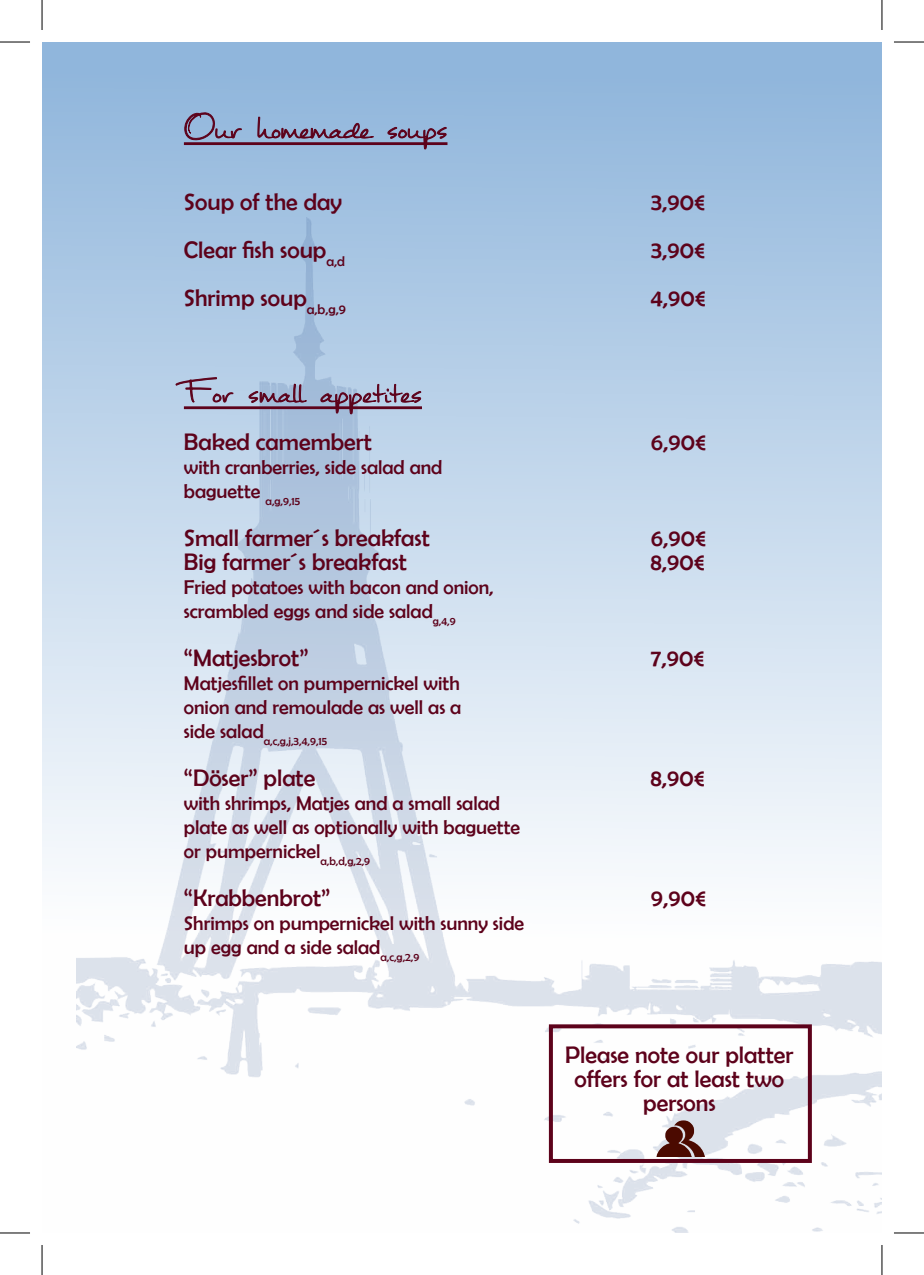
<style>
.page{position:relative;width:924px;height:1275px;background:#fff}
.page>*{position:absolute;margin:0;border:0;box-sizing:border-box;transform-origin:0 0}
.t1{font:56px "Mathilde";color:#5d021b}
.t2{font:24px/24px "Berlin Sans FB";color:#5d021b}
.t3{font:20px/24px "Berlin Sans FB";color:#5d021b}
.t4{font:11.6px "Berlin Sans FB";color:#5d021b}
</style>
<div class="page">
<div style="left:42px;top:42px;width:839px;height:1191px;background:linear-gradient(to bottom,#93b8dd,#fff)"></div>
<img style="left:76px;top:218px;width:805px;height:1014px">
<hr style="left:184px;top:406px;width:238px;height:3px;background:#5d021b">
<svg style="left:175px;top:376px;width:59px;height:30px;background:#abb2ca"></svg>
<svg style="left:248px;top:384px;width:181px;height:70px;background:#a7b2cc"></svg>
<hr style="left:184px;top:142px;width:263px;height:3px;background:#5d021b">
<svg style="left:184px;top:93px;width:58px;height:50px;background:#8ea3c5"></svg>
<svg style="left:257px;top:83px;width:190px;height:107px;background:#94aed0"></svg>
<div style="left:548px;top:1024px;width:263px;height:139px;border:4px solid #5d021b"></div>
<img style="left:655px;top:1119px;width:49px;height:37px">
<hr style="left:0;top:42px;width:30px;height:1px;background:#000">
<hr style="left:893px;top:42px;width:30px;height:1px;background:#000">
<hr style="left:0;top:1232px;width:30px;height:1px;background:#000">
<hr style="left:893px;top:1232px;width:30px;height:1px;background:#000">
<hr style="left:42px;top:0;width:1px;height:30px;background:#000">
<hr style="left:42px;top:1245px;width:1px;height:30px;background:#000">
<hr style="left:881px;top:0;width:1px;height:30px;background:#000">
<hr style="left:881px;top:1245px;width:1px;height:30px;background:#000">
<h1 class="t1" style="left:184px;top:86px;width:265px">Our homemade soups</h1>
<p class="t2" style="left:184px;top:178px;width:163px;line-height:48px">Soup of the day<br>Clear fish soup<sub>a,d<br></sub>Shrimp soup<sub>a,b,g,9</sub></p>
<p class="t2" style="left:650px;top:190px;width:56px">3,90€</p>
<p class="t2" style="left:650px;top:238px;width:56px">3,90€</p>
<p class="t2" style="left:650px;top:286px;width:56px">4,90€</p>
<h1 class="t1" style="left:184px;top:350px;width:239px">For small appetites</h1>
<p class="t2" style="left:184px;top:430px;width:189px">Baked camembert</p>
<p class="t3" style="left:184px;top:455px;width:260px">with cranberries, side salad and baguette <sub>a,g,9,15</sub></p>
<p class="t2" style="left:184px;top:526px;width:247px">Small farmer´s breakfast<br>Big farmer´s breakfast</p>
<p class="t3" style="left:184px;top:575px;width:311px">Fried potatoes with bacon and onion, scrambled eggs and side salad<sub>g,4,9</sub></p>
<p class="t2" style="left:184px;top:646px;width:126px">“Matjesbrot”</p>
<p class="t3" style="left:184px;top:671px;width:279px">Matjesfillet on pumpernickel with onion and remoulade as well as a</p>
<p class="t4" style="left:184px;top:734px;width:145px"><sup>side</sup> <sup>salad</sup>a,c,g,j,3,4,9,15</p>
<p class="t2" style="left:184px;top:766px;width:133px">“Döser” plate</p>
<p class="t3" style="left:184px;top:791px;width:337px">with shrimps, Matjes and a small salad plate as well as optionally with baguette or pumpernickel<sub>a,b,d,g,2,9</sub></p>
<p class="t2" style="left:184px;top:886px;width:148px">“Krabbenbrot”</p>
<p class="t3" style="left:184px;top:911px;width:341px">Shrimps on pumpernickel with sunny side up egg and a side salad<sub>a,c,g,2,9</sub></p>
<p class="t2" style="left:650px;top:430px;width:57px">6,90€</p>
<p class="t2" style="left:650px;top:526px;width:57px">6,90€</p>
<p class="t2" style="left:650px;top:550px;width:55px">8,90€</p>
<p class="t2" style="left:650px;top:646px;width:55px">7,90€</p>
<p class="t2" style="left:650px;top:766px;width:55px">8,90€</p>
<p class="t2" style="left:650px;top:886px;width:57px">9,90€</p>
<p class="t2" style="left:565px;top:1042px;width:230px;text-align:center">Please note our platter offers for at least two persons</p>
</div>
